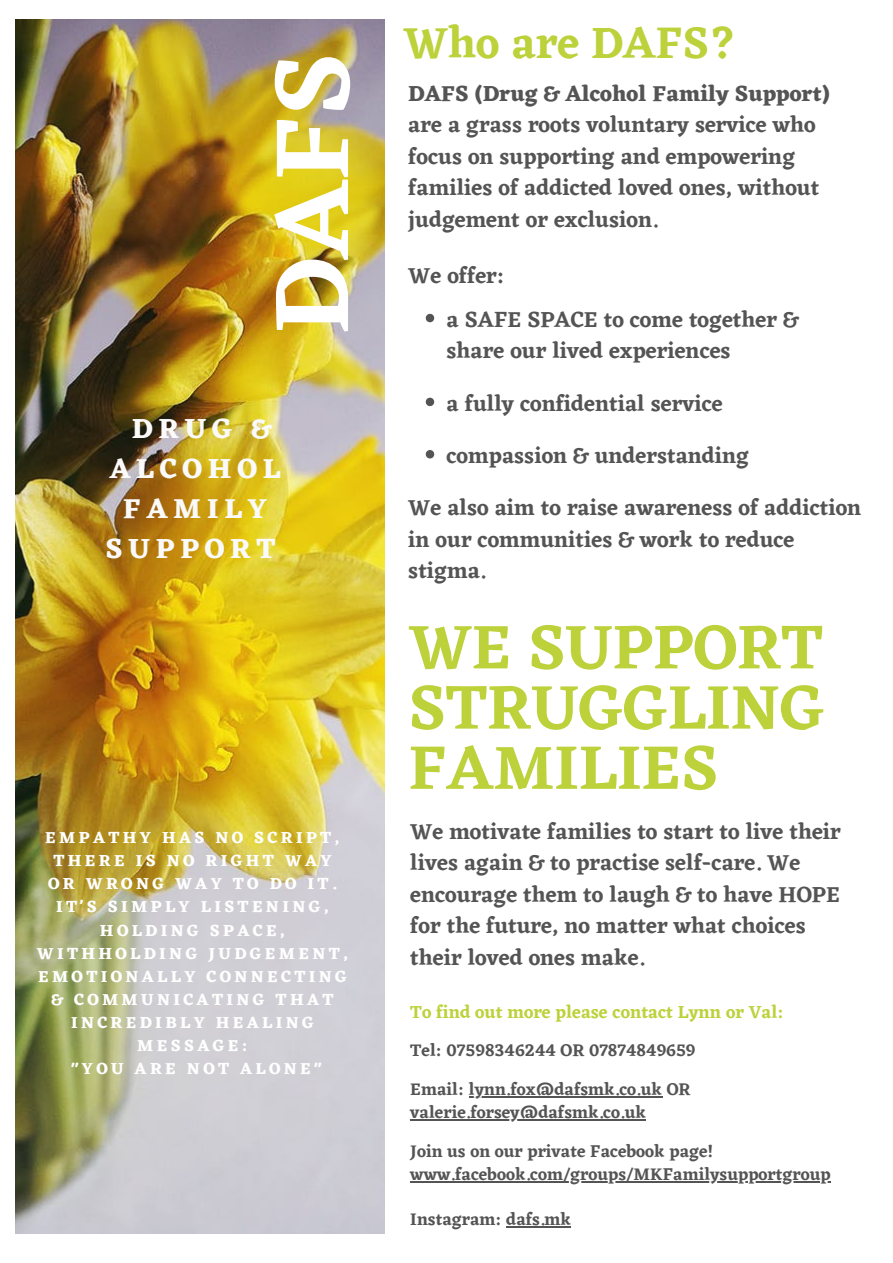
<style>
.page{position:relative;width:893px;height:1263px;background:#fff}
.page>*{position:absolute;margin:0;border:0;box-sizing:border-box;transform-origin:0 0}
.t1{font:600 108.15px "Eczar";color:#fff}
.t2{font:600 64.12px/60.2px "Eczar";color:#bcd13a;text-align:justify}
.t3{font:600 45.22px "Eczar";color:#bcd13a}
.t4{font:700 28.58px "Eczar";letter-spacing:.2em;color:#fafafa}
.t5{font:600 22.5px/31.5px "Eczar";color:#545454}
.t6{font:600 18.15px "Eczar";color:#bcd13a}
.t7{font:600 17.48px "Eczar";color:#545454}
.t8{font:700 16.58px/23.1px "Eczar";letter-spacing:.2em;color:#fff;text-align:center}
.s1{font-weight:700}
</style>
<div class="page">
<img style="left:16px;top:20px;width:369px;height:1213px">
<svg style="left:426px;top:314px;width:8px;height:8px"></svg>
<svg style="left:426px;top:398px;width:8px;height:8px"></svg>
<svg style="left:426px;top:450px;width:8px;height:8px"></svg>
<hr style="left:469px;top:1096px;width:193px;height:1px;background:#545454">
<hr style="left:410px;top:1119px;width:236px;height:2px;background:#545454">
<hr style="left:410px;top:1181px;width:420px;height:2px;background:#545454">
<hr style="left:506px;top:1226px;width:65px;height:1px;background:#545454">
<p class="t1" style="left:247px;top:334px;width:283px;rotate:-90deg">DAFS</p>
<p class="t4" style="left:132px;top:411px;width:141px">DRUG &amp;</p>
<p class="t4" style="left:110px;top:451px;width:172px">ALCOHOL</p>
<p class="t4" style="left:123px;top:491px;width:145px">FAMILY</p>
<p class="t4" style="left:106px;top:531px;width:171px">SUPPORT</p>
<p class="t8" style="left:37px;top:826px;width:313px">EMPATHY HAS NO SCRIPT,<br>THERE IS NO RIGHT WAY<br>OR WRONG WAY TO DO IT.<br>IT'S SIMPLY LISTENING,<br>HOLDING SPACE,<br>WITHHOLDING JUDGEMENT,<br>EMOTIONALLY CONNECTING &amp; COMMUNICATING THAT<br>INCREDIBLY HEALING<br>MESSAGE:</p>
<p class="t8" style="left:71px;top:1057px;width:252px">"YOU ARE NOT ALONE"</p>
<p class="t3" style="left:403px;top:16px;width:335px">Who are DAFS?</p>
<p class="t5" style="left:408px;top:77px;width:423px"><span class="s1">DAFS (Drug &amp; Alcohol Family Support) </span>are a grass roots voluntary service who focus on supporting and empowering families of addicted loved ones, without judgement or exclusion.</p>
<p class="t5" style="left:408px;top:259px;width:98px">We offer:</p>
<p class="t5" style="left:446px;top:303px;width:353px">a SAFE SPACE to come together &amp; share our lived experiences</p>
<p class="t5" style="left:446px;top:387px;width:277px">a fully confidential service</p>
<p class="t5" style="left:446px;top:439px;width:304px">compassion &amp; understanding</p>
<p class="t5" style="left:408px;top:492px;width:454px">We also aim to raise awareness of addiction in our communities &amp; work to reduce stigma.</p>
<p class="t2" style="left:409px;top:616px;width:417px">WE SUPPORT STRUGGLING FAMILIES</p>
<p class="t5" style="left:410px;top:815px;width:432px">We motivate families to start to live their lives again &amp; to practise self-care. We encourage them to laugh &amp; to have HOPE for the future, no matter what choices their loved ones make.</p>
<p class="t6" style="left:410px;top:1001px;width:375px">To find out more please contact Lynn or Val:</p>
<p class="t7" style="left:410px;top:1040px;width:287px">Tel: 07598346244 OR 07874849659</p>
<p class="t7" style="left:410px;top:1078px;width:282px">Email: lynn.fox@dafsmk.co.uk OR</p>
<p class="t7" style="left:410px;top:1102px;width:237px">valerie.forsey@dafsmk.co.uk</p>
<p class="t7" style="left:410px;top:1140px;width:304px">Join us on our private Facebook page!</p>
<p class="t7" style="left:410px;top:1164px;width:422px">www.facebook.com/groups/MKFamilysupportgroup</p>
<p class="t7" style="left:410px;top:1208px;width:162px">Instagram: dafs.mk</p>
</div>
